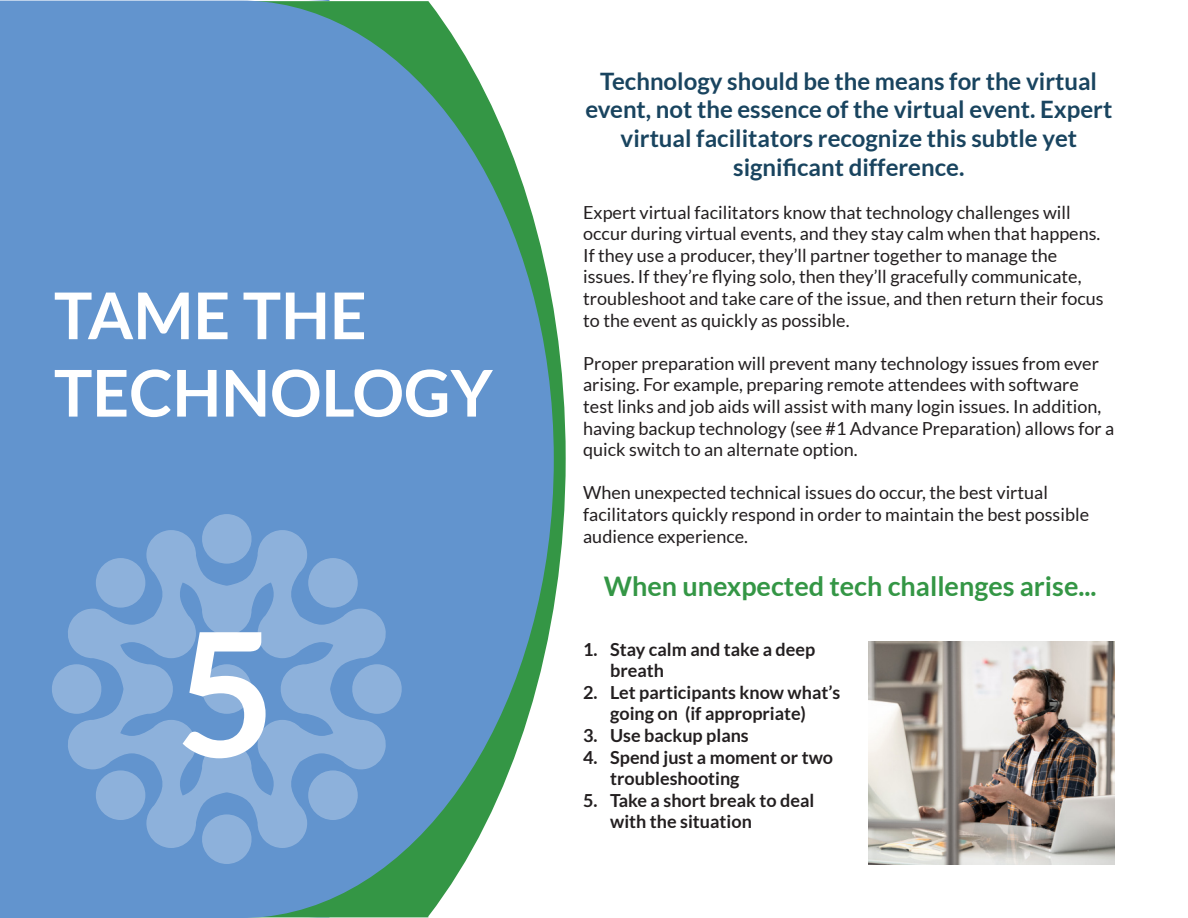
<style>
.page{position:relative;width:1188px;height:918px;background:#fff}
.page>*{position:absolute;margin:0;border:0;box-sizing:border-box;transform-origin:0 0}
.t1{font:700 172.5px "Lato";color:#fff}
.t2{font:700 64.5px "Lato";color:#fff}
.t3{font:700 27px "Lato";color:#349645}
.t4{font:700 24px/28.8px "Lato";color:#19445f;text-align:center}
.t5{font:18px/21.6px "Lato";color:#231f20}
.t6{font:700 18px/21.6px "Lato";color:#231f20}
</style>
<div class="page">
<img style="left:869px;top:641px;width:246px;height:223px">
<svg style="left:309px;top:0;width:20px;height:1px"></svg>
<svg style="left:554px;top:312px;width:12px;height:293px;fill:#349645"></svg>
<svg style="left:0;top:1px;width:554px;height:917px;background:#6a9cc6"></svg>
<svg style="left:67px;top:530px;width:320px;height:318px;background:#77a2d4"></svg>
<svg style="left:200px;top:514px;width:54px;height:50px;background:#80a8d7"></svg>
<svg style="left:200px;top:814px;width:54px;height:50px;background:#80a8d7"></svg>
<div style="left:308px;top:558px;width:50px;height:50px;background:#8db1db;border-radius:50%"></div>
<div style="left:96px;top:770px;width:49px;height:50px;background:#8db1db;border-radius:50%"></div>
<svg style="left:350px;top:664px;width:53px;height:50px;background:#81a9d7"></svg>
<svg style="left:50px;top:664px;width:54px;height:50px;background:#80a8d7"></svg>
<div style="left:308px;top:770px;width:50px;height:50px;background:#8db1db;border-radius:50%"></div>
<div style="left:96px;top:558px;width:49px;height:50px;background:#8db1db;border-radius:50%"></div>
<div style="left:202px;top:664px;width:50px;height:50px;background:#8db1db;border-radius:50%"></div>
<p class="t2" style="left:54px;top:279px;width:314px">TAME THE</p>
<p class="t2" style="left:54px;top:356px;width:440px">TECHNOLOGY</p>
<p class="t1" style="left:176px;top:595px;width:102px">5</p>
<p class="t4" style="left:585px;top:66px;width:528px">Technology should be the means for the virtual event, not the essence of the virtual event. Expert virtual facilitators recognize this subtle yet significant difference.</p>
<p class="t5" style="left:583px;top:201px;width:522px">Expert virtual facilitators know that technology challenges will occur during virtual events, and they stay calm when that happens.<br>If they use a producer, they’ll partner together to manage the issues. If they’re flying solo, then they’ll gracefully communicate, troubleshoot and take care of the issue, and then return their focus to the event as quickly as possible.</p>
<p class="t5" style="left:583px;top:352px;width:533px">Proper preparation will prevent many technology issues from ever arising. For example, preparing remote attendees with software<br>test links and job aids will assist with many login issues. In addition, having backup technology (see #1 Advance Preparation) allows for a quick switch to an alternate option.</p>
<p class="t5" style="left:583px;top:482px;width:507px">When unexpected technical issues do occur, the best virtual facilitators quickly respond in order to maintain the best possible audience experience.</p>
<p class="t3" style="left:604px;top:571px;width:494px">When unexpected tech challenges arise...</p>
<p class="t6" style="left:610px;top:638px;width:207px;text-indent:-27px">1. Stay calm and take a deep breath</p>
<p class="t6" style="left:583px;top:681px;width:259px;text-align:center">2. Let participants know what’s going on (if appropriate)</p>
<p class="t6" style="left:583px;top:724px;width:167px">3. Use backup plans</p>
<p class="t6" style="left:610px;top:746px;width:224px;text-indent:-27px">4. Spend just a moment or two troubleshooting</p>
<p class="t6" style="left:610px;top:789px;width:206px;text-indent:-27px">5. Take a short break to deal with the situation</p>
</div>
